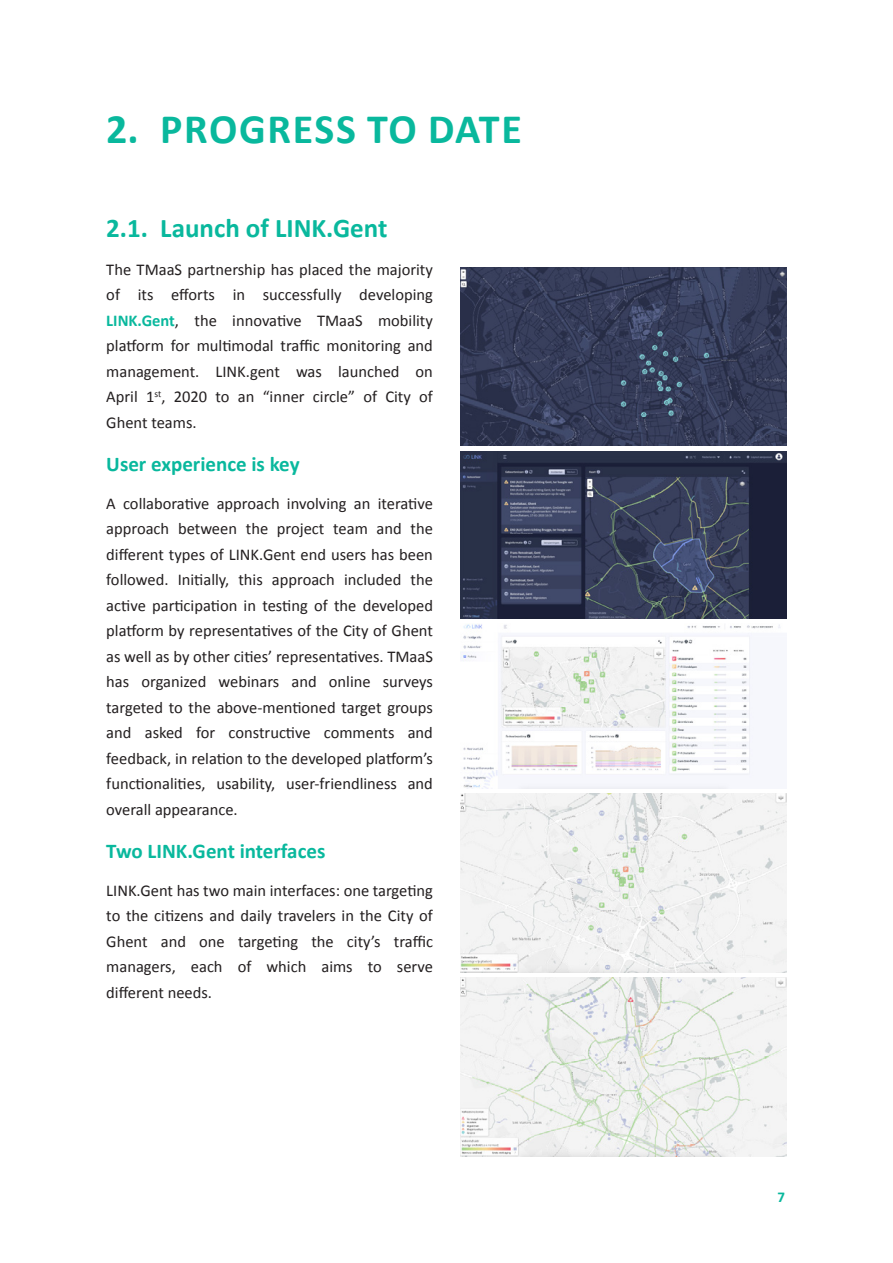
<style>
.page{position:relative;width:893px;height:1263px;background:#fff}
.page>*{position:absolute;margin:0;border:0;box-sizing:border-box;transform-origin:0 0}
.t1{font:700 42px "Calibri";letter-spacing:.04em;color:#09b89d}
.t2{font:700 27px "Calibri";color:#09b89d}
.t3{font:700 21px "Calibri";color:#09b89d}
.Para{font:16.5px/25.5px "Calibri";color:#231f20;text-align:justify}
.t4{font:700 15px "Calibri";color:#09b89d}
.s1{font-weight:700;color:#09b89d}
</style>
<div class="page">
<img style="left:460px;top:267px;width:327px;height:179px">
<img style="left:460px;top:451px;width:327px;height:167px">
<img style="left:460px;top:623px;width:320px;height:165px">
<img style="left:460px;top:794px;width:327px;height:178px">
<img style="left:460px;top:978px;width:327px;height:179px">
<h1 class="t1" style="left:106px;top:99px;width:417px">2. PROGRESS TO DATE</h1>
<h2 class="t2" style="left:106px;top:209px;width:283px">2.1. Launch of LINK.Gent</h2>
<p class="Para" style="left:106px;top:256px;width:328px">The TMaaS partnership has placed the majority of its efforts in successfully developing <span class="s1">LINK.Gent</span>, the innovative TMaaS mobility platform for multimodal traffic monitoring and management. LINK.gent was launched on April 1<sup>st</sup>, 2020 to an “inner circle” of City of Ghent teams.</p>
<h3 class="t3" style="left:106px;top:449px;width:195px">User experience is key</h3>
<p class="Para" style="left:106px;top:490px;width:328px">A collaborative approach involving an iterative approach between the project team and the different types of LINK.Gent end users has been followed. Initially, this approach included the active participation in testing of the developed platform by representatives of the City of Ghent as well as by other cities’ representatives. TMaaS has organized webinars and online surveys targeted to the above-mentioned target groups and asked for constructive comments and feedback, in relation to the developed platform’s functionalities, usability, user-friendliness and overall appearance.</p>
<h3 class="t3" style="left:106px;top:836px;width:221px">Two LINK.Gent interfaces</h3>
<p class="Para" style="left:106px;top:877px;width:328px">LINK.Gent has two main interfaces: one targeting to the citizens and daily travelers in the City of Ghent and one targeting the city’s traffic managers, each of which aims to serve different needs.</p>
<p class="t4" style="left:777px;top:1186px;width:9px">7</p>
</div>
